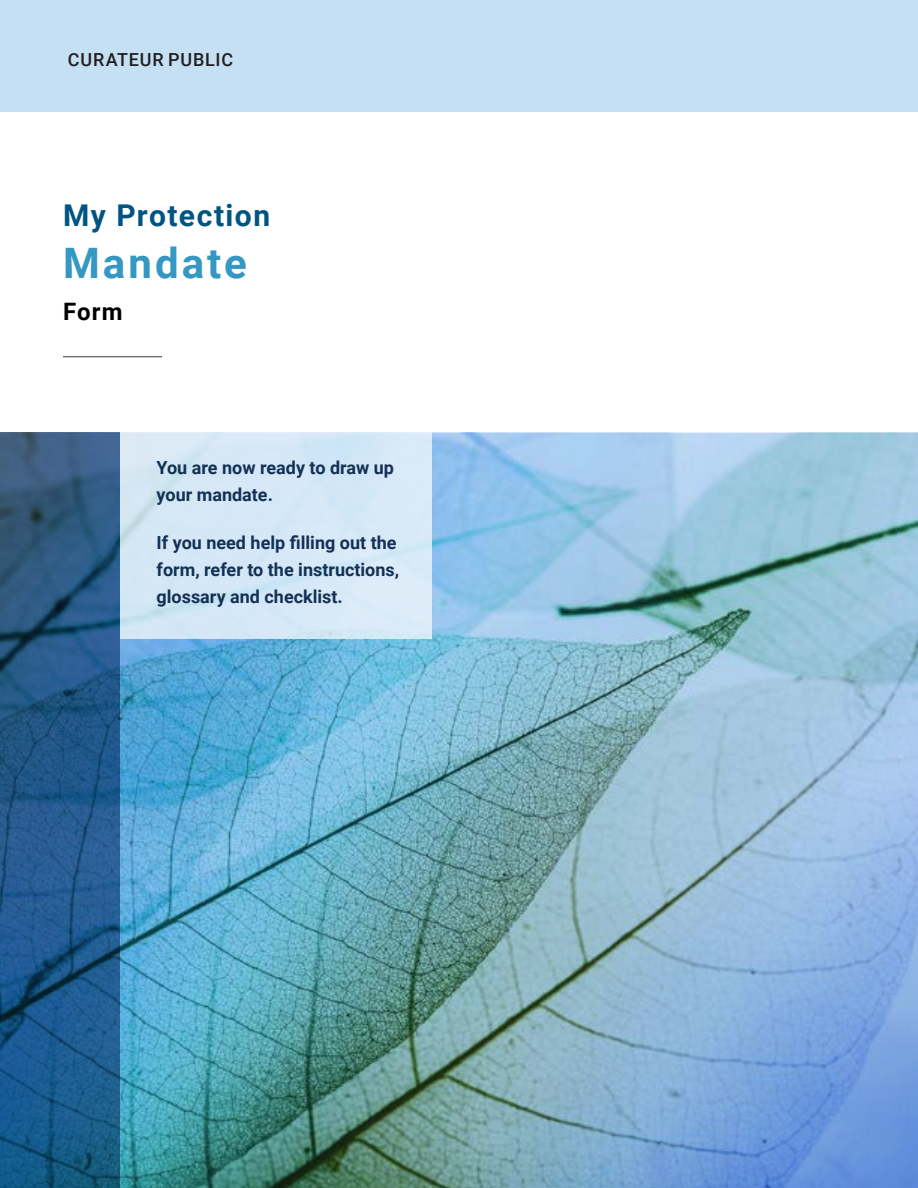
<style>
.page{position:relative;width:918px;height:1188px;background:#fff}
.page>*{position:absolute;margin:0;border:0;box-sizing:border-box;transform-origin:0 0}
.t1{font:700 42px "Roboto";letter-spacing:.075em;color:#3498c3}
.t2{font:700 30px "Roboto";letter-spacing:.05em;color:#005482}
.t3{font:700 24px "Roboto";color:#000}
.t4{font:700 18px/27px "Roboto";color:#143155}
.t5{font:500 18px "Roboto";letter-spacing:.045em;color:#221f20}
</style>
<div class="page">
<img style="left:120px;top:433px;width:798px;height:755px">
<svg style="left:0;top:433px;width:120px;height:755px"></svg>
<svg style="left:405px;top:788px;width:513px;height:400px"></svg>
<hr style="left:63px;top:356px;width:99px;height:1px;background:#393a39">
<div style="left:0;top:0;width:918px;height:112px;background:#c5e0f3"></div>
<div style="left:120px;top:433px;width:312px;height:206px;background:#d6e8f7"></div>
<p class="t5" style="left:68px;top:47px;width:167px">CURATEUR PUBLIC</p>
<h2 class="t2" style="left:63px;top:194px;width:209px">My Protection</h2>
<h1 class="t1" style="left:63px;top:234px;width:185px">Mandate</h1>
<h3 class="t3" style="left:63px;top:295px;width:61px">Form</h3>
<p class="t4" style="left:157px;top:454px;width:239px">You are now ready to draw up your mandate.</p>
<p class="t4" style="left:157px;top:528px;width:244px">If you need help filling out the form, refer to the instructions, glossary and checklist.</p>
</div>
